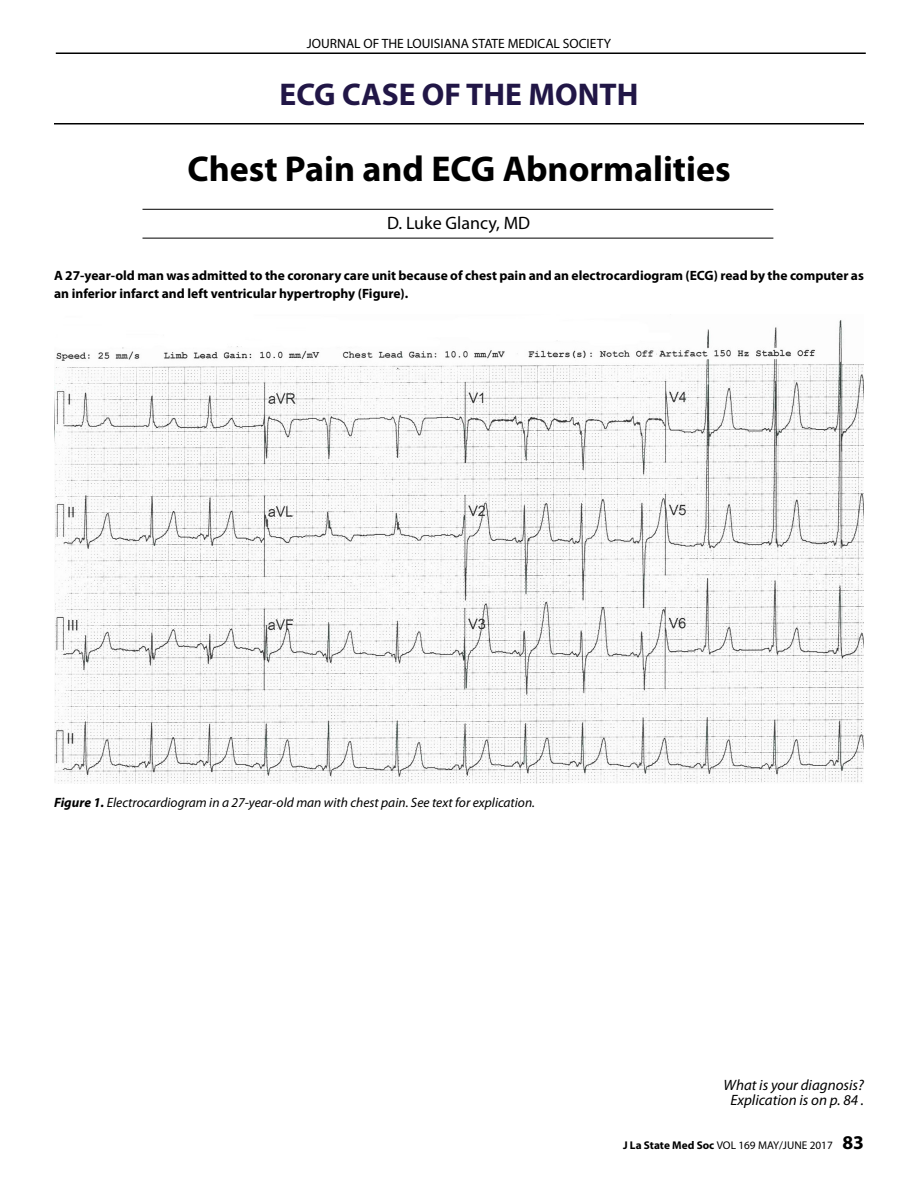
<style>
.page{position:relative;width:918px;height:1188px;background:#fff}
.page>*{position:absolute;margin:0;border:0;box-sizing:border-box;transform-origin:0 0}
.t1{font:700 36px "Myriad Pro";color:#000}
.t2{font:700 31.5px "Myriad Pro";color:#211646}
.t3{font:18px "Myriad Pro";color:#000}
.t4{font:italic 15px/15px "Myriad Pro";color:#000;text-align:center}
.t5{font:700 13.5px/18px "Myriad Pro";color:#000}
.t6{font:italic 13.5px "Myriad Pro";color:#000}
.t7{font:13.5px "Myriad Pro";color:#000}
.t8{font:11.25px "Myriad Pro";color:#000}
.s1{font-weight:700}
.s2{font-weight:700;font-size:19.5px}
</style>
<div class="page">
<hr style="left:56px;top:52px;width:810px;height:2px;background:#000">
<hr style="left:54px;top:123px;width:810px;height:1px;background:#000">
<hr style="left:142px;top:209px;width:631px;height:1px;background:#000">
<hr style="left:142px;top:238px;width:631px;height:1px;background:#000">
<img style="left:54px;top:320px;width:810px;height:464px">
<p class="t7" style="left:307px;top:36px;width:306px">JOURNAL OF THE LOUISIANA STATE MEDICAL SOCIETY</p>
<h2 class="t2" style="left:280px;top:76px;width:360px">ECG CASE OF THE MONTH</h2>
<h1 class="t1" style="left:187px;top:149px;width:545px">Chest Pain and ECG Abnormalities</h1>
<h3 class="t3" style="left:387px;top:214px;width:145px">D. Luke Glancy, MD</h3>
<p class="t5" style="left:54px;top:267px;width:811px">A 27-year-old man was admitted to the coronary care unit because of chest pain and an electrocardiogram (ECG) read by the computer as an inferior infarct and left ventricular hypertrophy (Figure).</p>
<p class="t6" style="left:54px;top:795px;width:483px"><span class="s1">Figure 1.</span> Electrocardiogram in a 27-year-old man with chest pain. See text for explication.</p>
<p class="t4" style="left:724px;top:1078px;width:142px">What is your diagnosis?<br>Explication is on p. 84 .</p>
<p class="t8" style="left:623px;top:1139px;width:242px"><span class="s1">J La State Med Soc</span> VOL 169 MAY/JUNE 2017 <span class="s2">83</span></p>
</div>
